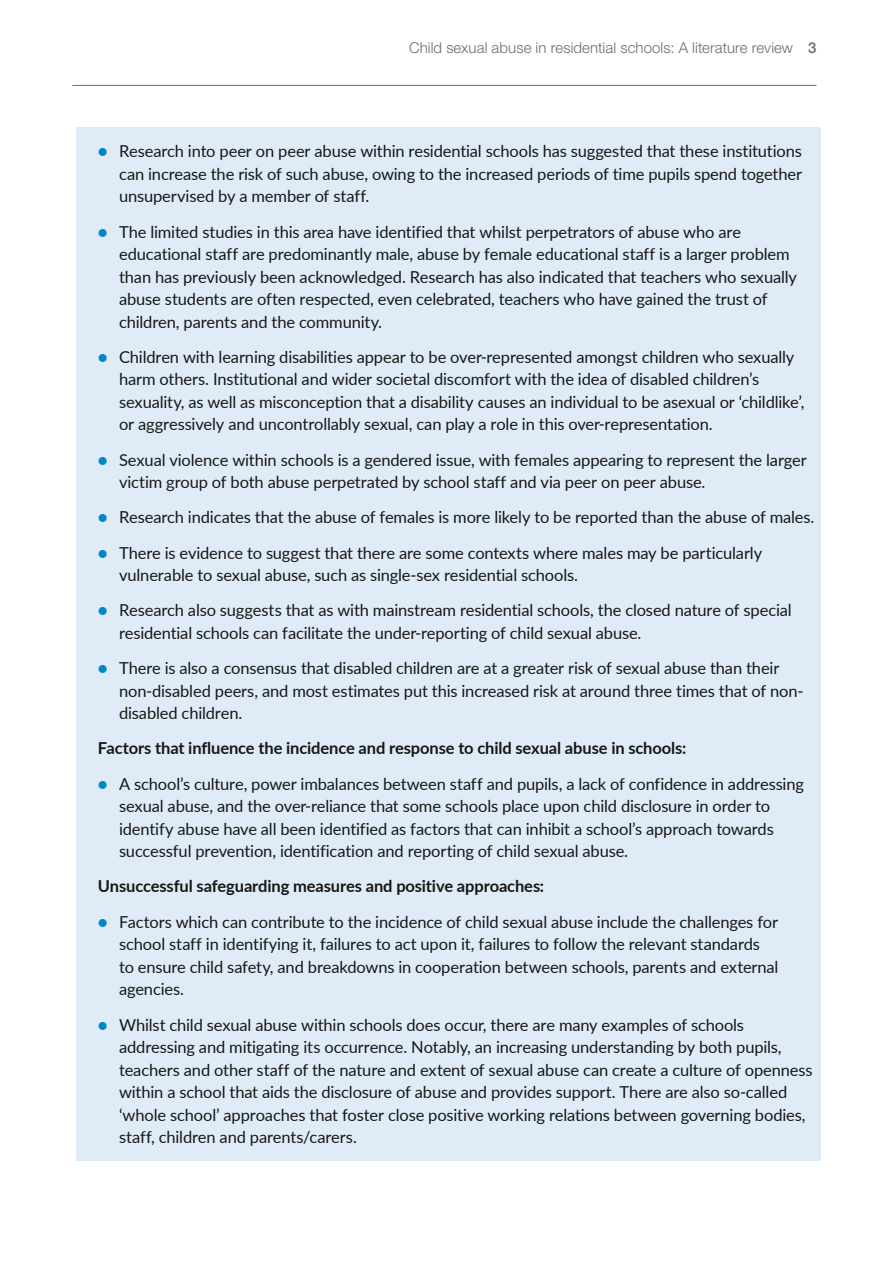
<style>
.page{position:relative;width:893px;height:1263px;background:#fff}
.page>*{position:absolute;margin:0;border:0;box-sizing:border-box;transform-origin:0 0}
.t1{font:16.5px/22.5px "Lato";letter-spacing:-.01em;color:#181716}
.Boxed_Body_text{font:700 16.5px "Lato";letter-spacing:-.005em;color:#181716}
.t2{font:300 15px "Helvetica Neue LT Std";letter-spacing:.005em;color:#6b6d6d}
.s1{font-weight:500}
.s2{color:#0088c6}
</style>
<div class="page">
<hr style="left:72px;top:85px;width:744px;height:1px;background:#6b6d6d">
<div style="left:77px;top:127px;width:744px;height:93px;background:#dfecf8"></div>
<div style="left:77px;top:207px;width:744px;height:139px;background:#dfecf8"></div>
<div style="left:77px;top:333px;width:744px;height:115px;background:#dfecf8"></div>
<div style="left:77px;top:435px;width:744px;height:71px;background:#dfecf8"></div>
<div style="left:77px;top:493px;width:744px;height:48px;background:#dfecf8"></div>
<div style="left:77px;top:528px;width:744px;height:71px;background:#dfecf8"></div>
<div style="left:77px;top:586px;width:744px;height:71px;background:#dfecf8"></div>
<div style="left:77px;top:644px;width:744px;height:93px;background:#dfecf8"></div>
<div style="left:77px;top:724px;width:744px;height:48px;background:#dfecf8"></div>
<div style="left:77px;top:759px;width:744px;height:116px;background:#dfecf8"></div>
<div style="left:77px;top:862px;width:744px;height:48px;background:#dfecf8"></div>
<div style="left:77px;top:897px;width:744px;height:116px;background:#dfecf8"></div>
<div style="left:77px;top:1000px;width:744px;height:161px;background:#dfecf8"></div>
<p class="t2" style="left:409px;top:39px;width:409px">Child sexual abuse in residential schools: A literature review <span class="s1">3</span></p>
<p class="t1" style="left:119px;top:139px;width:685px;text-align:justify;text-indent:-21px"><span class="s2">●</span> Research into peer on peer abuse within residential schools has suggested that these institutions can increase the risk of such abuse, owing to the increased periods of time pupils spend together unsupervised by a member of staff.</p>
<p class="t1" style="left:119px;top:220px;width:680px;text-indent:-21px"><span class="s2">●</span> The limited studies in this area have identified that whilst perpetrators of abuse who are educational staff are predominantly male, abuse by female educational staff is a larger problem than has previously been acknowledged. Research has also indicated that teachers who sexually abuse students are often respected, even celebrated, teachers who have gained the trust of children, parents and the community.</p>
<p class="t1" style="left:119px;top:345px;width:687px;text-indent:-21px"><span class="s2">●</span> Children with learning disabilities appear to be over-represented amongst children who sexually harm others. Institutional and wider societal discomfort with the idea of disabled children’s sexuality, as well as misconception that a disability causes an individual to be asexual or ‘childlike’, or aggressively and uncontrollably sexual, can play a role in this over-representation.</p>
<p class="t1" style="left:119px;top:448px;width:689px;text-indent:-21px"><span class="s2">●</span> Sexual violence within schools is a gendered issue, with females appearing to represent the larger victim group of both abuse perpetrated by school staff and via peer on peer abuse.</p>
<p class="t1" style="left:98px;top:505px;width:718px"><span class="s2">●</span> Research indicates that the abuse of females is more likely to be reported than the abuse of males.</p>
<p class="t1" style="left:119px;top:541px;width:645px;text-indent:-21px"><span class="s2">●</span> There is evidence to suggest that there are some contexts where males may be particularly vulnerable to sexual abuse, such as single-sex residential schools.</p>
<p class="t1" style="left:119px;top:598px;width:674px;text-indent:-21px"><span class="s2">●</span> Research also suggests that as with mainstream residential schools, the closed nature of special residential schools can facilitate the under-reporting of child sexual abuse.</p>
<p class="t1" style="left:119px;top:656px;width:686px;text-indent:-21px"><span class="s2">●</span> There is also a consensus that disabled children are at a greater risk of sexual abuse than their non-disabled peers, and most estimates put this increased risk at around three times that of non&shy;disabled children.</p>
<p class="Boxed_Body_text" style="left:98px;top:736px;width:590px">Factors that influence the incidence and response to child sexual abuse in schools:</p>
<p class="t1" style="left:119px;top:772px;width:686px;text-indent:-21px"><span class="s2">●</span> A school’s culture, power imbalances between staff and pupils, a lack of confidence in addressing sexual abuse, and the over-reliance that some schools place upon child disclosure in order to identify abuse have all been identified as factors that can inhibit a school’s approach towards successful prevention, identification and reporting of child sexual abuse.</p>
<p class="Boxed_Body_text" style="left:98px;top:874px;width:448px">Unsuccessful safeguarding measures and positive approaches:</p>
<p class="t1" style="left:119px;top:910px;width:661px;text-indent:-21px"><span class="s2">●</span> Factors which can contribute to the incidence of child sexual abuse include the challenges for school staff in identifying it, failures to act upon it, failures to follow the relevant standards to ensure child safety, and breakdowns in cooperation between schools, parents and external agencies.</p>
<p class="t1" style="left:119px;top:1012px;width:695px;text-indent:-21px"><span class="s2">●</span> Whilst child sexual abuse within schools does occur, there are many examples of schools addressing and mitigating its occurrence. Notably, an increasing understanding by both pupils, teachers and other staff of the nature and extent of sexual abuse can create a culture of openness within a school that aids the disclosure of abuse and provides support. There are also so-called ‘whole school’ approaches that foster close positive working relations between governing bodies, staff, children and parents/carers.</p>
</div>
